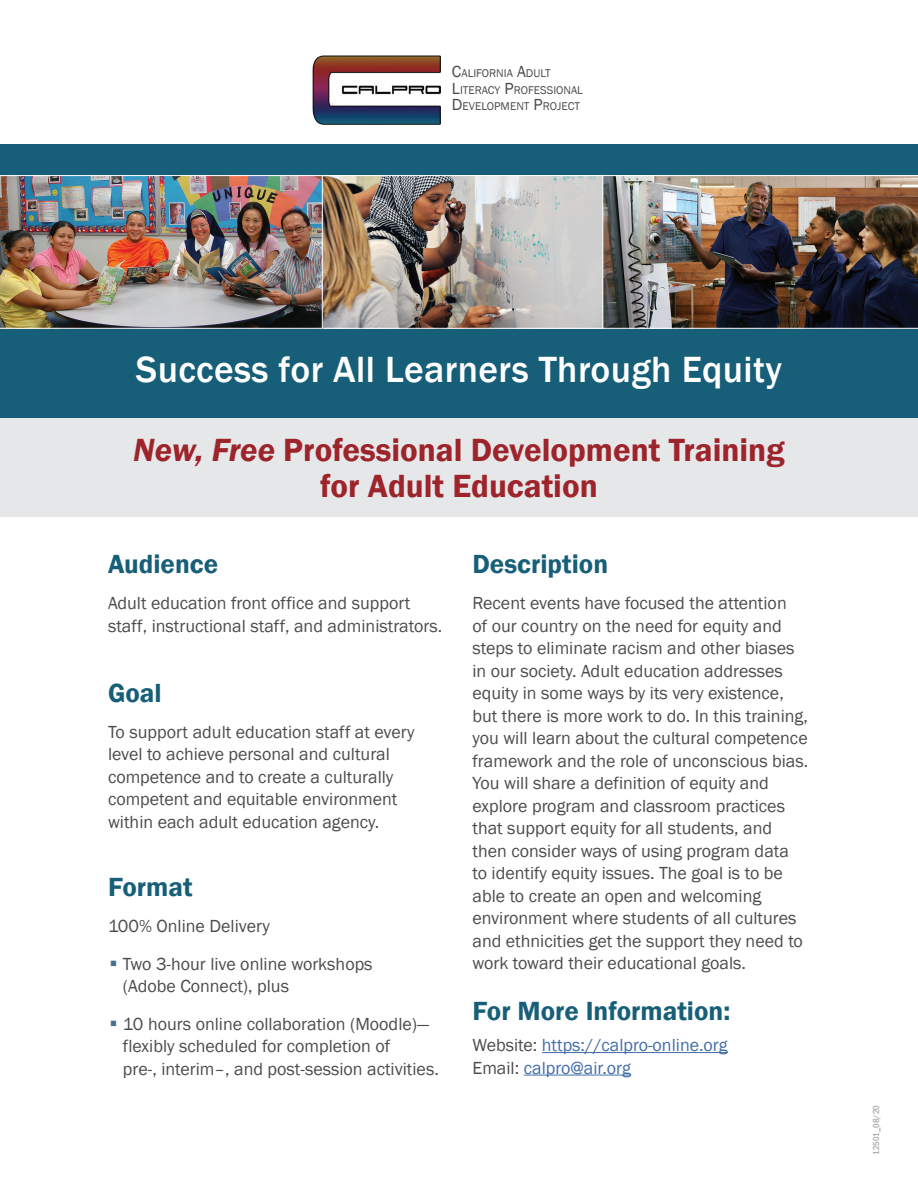
<style>
.page{position:relative;width:918px;height:1188px;background:#fff}
.page>*{position:absolute;margin:0;border:0;box-sizing:border-box;transform-origin:0 0}
.t1{font:500 37.5px "Franklin Gothic";letter-spacing:.01em;color:#fff}
.t2{font:600 33px/36px "Franklin Gothic";color:#9d242b;text-align:center}
.t3{font:600 27px "Franklin Gothic";color:#175e78}
.t4{font:18px/22.5px "Franklin Gothic";color:#4b4c4d}
.t5{font:18px/22.5px "Franklin Gothic";color:#436da8}
.t6{font:11.55px/16.5px "Franklin Gothic";color:#4b4c4d}
.t7{font:500 condensed 9px "Franklin Gothic";color:#a8a9ad}
.s1{font-size:16.5px}
.s2{font-style:italic}
.s3{color:#4b4c4d}
</style>
<div class="page">
<div style="left:0;top:144px;width:918px;height:274px;background:#175e78"></div>
<div style="left:0;top:418px;width:918px;height:99px;background:#e6e7e9"></div>
<hr style="left:542px;top:1052px;width:186px;height:1px;background:#436da8">
<hr style="left:524px;top:1075px;width:107px;height:1px;background:#436da8">
<img style="left:323px;top:175px;width:279px;height:154px">
<img style="left:602px;top:175px;width:316px;height:154px">
<img style="left:0;top:175px;width:323px;height:154px">
<img style="left:313px;top:55px;width:128px;height:70px">
<p class="t6" style="left:452px;top:65px;width:132px"><span class="s1">C</span>ALIFORNIA <span class="s1">A</span>DULT<br><span class="s1">L</span>ITERACY <span class="s1">P</span>ROFESSIONAL<br><span class="s1">D</span> EVELOPMENT <span class="s1">P</span>ROJECT</p>
<h1 class="t1" style="left:136px;top:346px;width:648px">Success for All Learners Through Equity</h1>
<h2 class="t2" style="left:133px;top:432px;width:653px"><span class="s2">New, Free</span> Professional Development Training for Adult Education</h2>
<h3 class="t3" style="left:108px;top:548px;width:112px">Audience</h3>
<p class="t4" style="left:108px;top:592px;width:336px">Adult education front office and support staff, instructional staff, and administrators.</p>
<h3 class="t3" style="left:108px;top:676px;width:55px">Goal</h3>
<p class="t4" style="left:108px;top:721px;width:308px">To support adult education staff at every level to achieve personal and cultural competence and to create a culturally competent and equitable environment within each adult education agency.</p>
<h3 class="t3" style="left:108px;top:870px;width:86px">Format</h3>
<p class="t4" style="left:123px;top:908px;width:251px;line-height:37.5px;text-indent:-15px">100% Online Delivery<br>Two 3-hour live online workshops</p>
<p class="t4" style="left:123px;top:968px;width:308px;line-height:37.5px">(Adobe Connect), plus<br>10 hours online collaboration (Moodle)—</p>
<p class="t4" style="left:123px;top:1035px;width:317px">flexibly scheduled for completion of<br>pre-, interim–, and post-session activities.</p>
<h3 class="t3" style="left:472px;top:548px;width:137px">Description</h3>
<p class="t4" style="left:472px;top:592px;width:337px">Recent events have focused the attention<br>of our country on the need for equity and steps to eliminate racism and other biases in our society. Adult education addresses equity in some ways by its very existence, but there is more work to do. In this training, you will learn about the cultural competence framework and the role of unconscious bias.<br>You will share a definition of equity and explore program and classroom practices that support equity for all students, and then consider ways of using program data<br>to identify equity issues. The goal is to be able to create an open and welcoming environment where students of all cultures and ethnicities get the support they need to work toward their educational goals.</p>
<h3 class="t3" style="left:472px;top:994px;width:259px">For More Information:</h3>
<p class="t5" style="left:472px;top:1034px;width:257px"><span class="s3">Website:</span> https://calpro-online.org<br><span class="s3">Email:</span> calpro@air.org</p>
<p class="t7" style="left:870px;top:1155px;width:51px;rotate:-90deg">12501_08/20</p>
</div>
